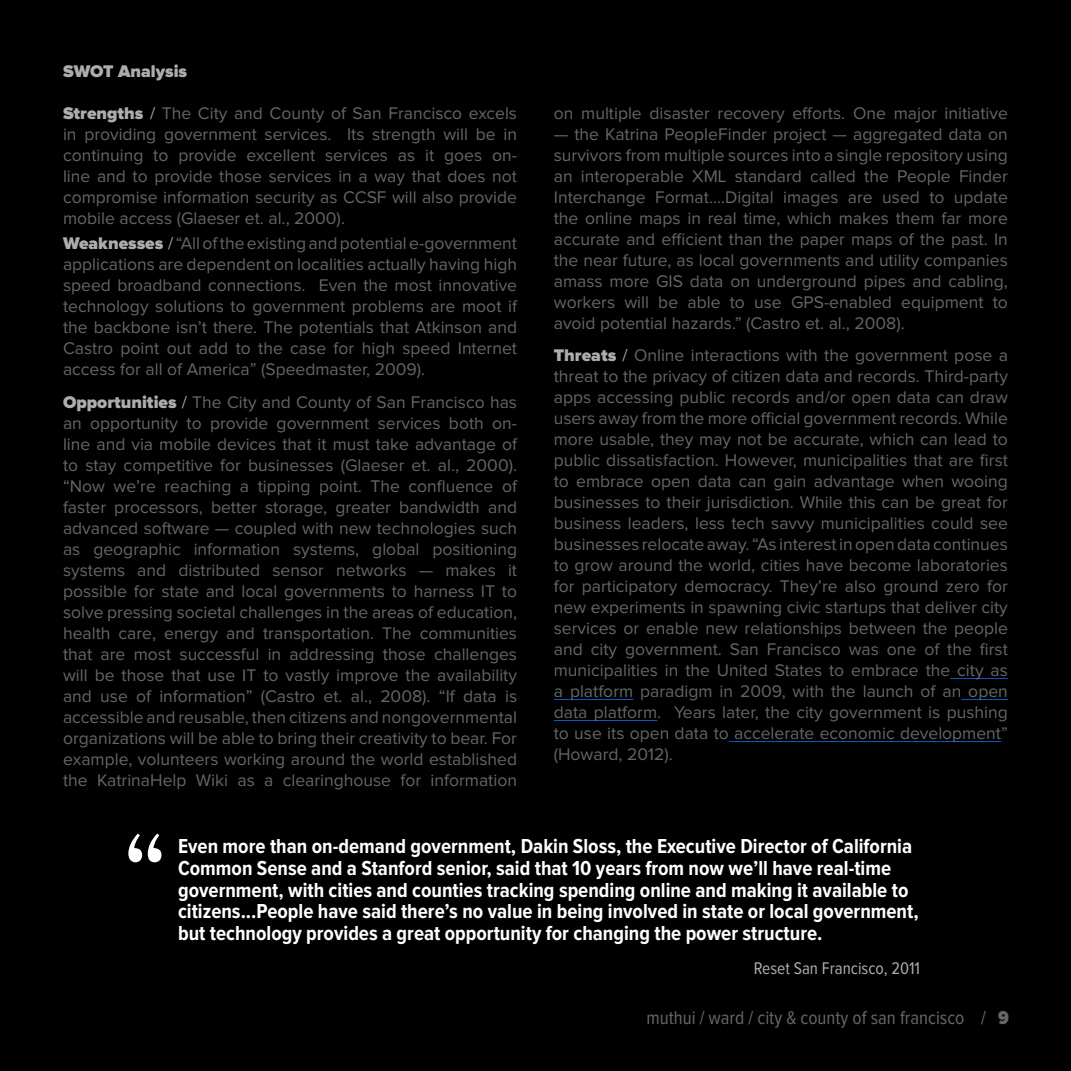
<style>
.page{position:relative;width:1071px;height:1071px;background:#000}
.page>*{position:absolute;margin:0;border:0;box-sizing:border-box;transform-origin:0 0}
.t1{font:700 145.25px "Caslon RR Extra Cond";color:#fff}
.t2{font:700 21px/21.9px "Proxima Nova Cond";color:#fff}
.t3{font:19.25px "Proxima Nova Cond";color:#636768}
.t4{font:17.5px/21px "Proxima Nova";color:#636768;text-align:justify}
.t5{font:17.5px "Proxima Nova Cond";color:#acadae}
.t6{font:900 17.5px "Proxima Nova";color:#acadae}
.s1{font-weight:900;color:#acadae}
.s2{color:#acadae}
.s3{font-weight:900}
</style>
<div class="page">
<hr style="left:950px;top:678px;width:58px;height:1px;background:#15c">
<hr style="left:554px;top:699px;width:79px;height:1px;background:#15c">
<hr style="left:961px;top:699px;width:47px;height:1px;background:#15c">
<hr style="left:554px;top:720px;width:103px;height:1px;background:#15c">
<hr style="left:729px;top:741px;width:272px;height:1px;background:#15c">
<p class="t6" style="left:63px;top:61px;width:126px">SWOT Analysis</p>
<p class="t4" style="left:63px;top:103px;width:456px"><span class="s1">Strengths</span> <span class="s2">/</span> The City and County of San Francisco excels in providing government services. Its strength will be in continuing to provide excellent services as it goes on&shy;line and to provide those services in a way that does not compromise information security as CCSF will also provide mobile access (Glaeser et. al., 2000).</p>
<p class="t4" style="left:63px;top:233px;width:456px"><span class="s1">Weaknesses</span> <span class="s2">/</span> “All of the existing and potential e-government applications are dependent on localities actually having high speed broadband connections. Even the most innovative technology solutions to government problems are moot if the backbone isn’t there. The potentials that Atkinson and Castro point out add to the case for high speed Internet access for all of America” (Speedmaster, 2009).</p>
<p class="t4" style="left:63px;top:392px;width:456px"><span class="s1">Opportunities</span> <span class="s2">/</span> The City and County of San Francisco has an opportunity to provide government services both on&shy;line and via mobile devices that it must take advantage of to stay competitive for businesses (Glaeser et. al., 2000). “Now we’re reaching a tipping point. The confluence of faster processors, better storage, greater bandwidth and advanced software — coupled with new technologies such as geographic information systems, global positioning systems and distributed sensor networks — makes it possible for state and local governments to harness IT to solve pressing societal challenges in the areas of education, health care, energy and transportation. The communities that are most successful in addressing those challenges will be those that use IT to vastly improve the availability and use of information” (Castro et. al., 2008). “If data is accessible and reusable, then citizens and nongovernmental organizations will be able to bring their creativity to bear. For example, volunteers working around the world established the KatrinaHelp Wiki as a clearinghouse for information</p>
<p class="t4" style="left:554px;top:103px;width:456px">on multiple disaster recovery efforts. One major initiative</p>
<p class="t4" style="left:554px;top:124px;width:456px">— the Katrina PeopleFinder project — aggregated data on survivors from multiple sources into a single repository using an interoperable XML standard called the People Finder Interchange Format....Digital images are used to update the online maps in real time, which makes them far more accurate and efficient than the paper maps of the past. In the near future, as local governments and utility companies amass more GIS data on underground pipes and cabling, workers will be able to use GPS-enabled equipment to avoid potential hazards.” (Castro et. al., 2008).</p>
<p class="t4" style="left:554px;top:345px;width:456px"><span class="s1">Threats</span> <span class="s2">/</span> Online interactions with the government pose a threat to the privacy of citizen data and records. Third-party apps accessing public records and/or open data can draw users away from the more official government records. While more usable, they may not be accurate, which can lead to public dissatisfaction. However, municipalities that are first to embrace open data can gain advantage when wooing businesses to their jurisdiction. While this can be great for business leaders, less tech savvy municipalities could see businesses relocate away. “As interest in open data continues to grow around the world, cities have become laboratories for participatory democracy. They’re also ground zero for new experiments in spawning civic startups that deliver city services or enable new relationships between the people and city government. San Francisco was one of the first municipalities in the United States to embrace the city as a platform paradigm in 2009, with the launch of an open data platform. Years later, the city government is pushing to use its open data to accelerate economic development” (Howard, 2012).</p>
<h1 class="t1" style="left:124px;top:811px;width:42px">“</h1>
<p class="t2" style="left:178px;top:836px;width:742px">Even more than on-demand government, Dakin Sloss, the Executive Director of California Common Sense and a Stanford senior, said that 10 years from now we’ll have real-time government, with cities and counties tracking spending online and making it available to citizens...People have said there’s no value in being involved in state or local government,</p>
<p class="t2" style="left:178px;top:923px;width:646px">but technology provides a great opportunity for changing the power structure.</p>
<p class="t5" style="left:754px;top:959px;width:168px">Reset San Francisco, 2011</p>
<p class="t3" style="left:646px;top:1007px;width:364px">muthui / ward / city &amp; county of san francisco / <span class="s3">9</span></p>
</div>
